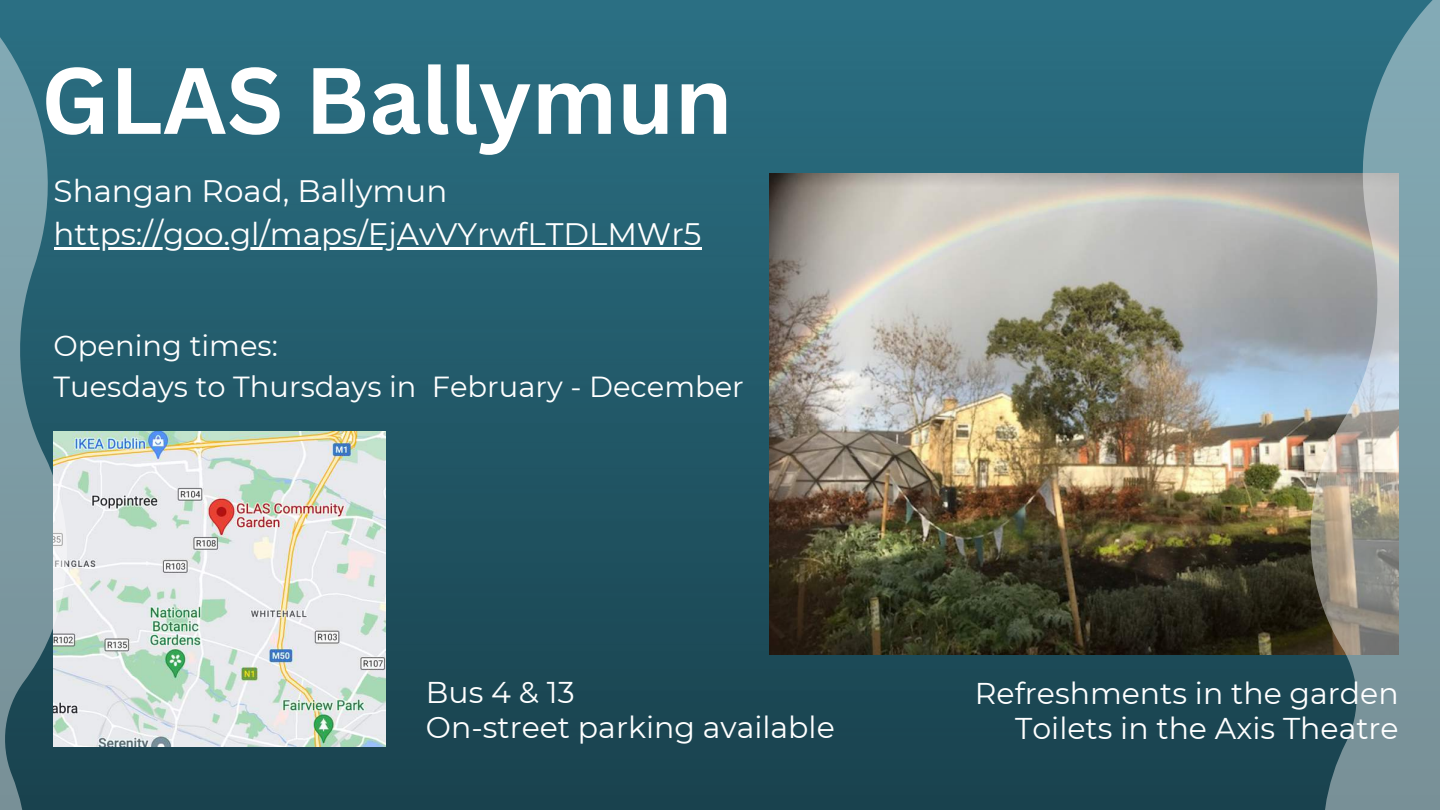
<style>
.page{position:relative;width:1440px;height:810px;background:#fff}
.page>*{position:absolute;margin:0;border:0;box-sizing:border-box;transform-origin:0 0}
.t1{font:700 92px "Canva Sans";color:#fff}
.t2{font:31px/42.8px "Montserrat";color:#fff}
.t3{font:30px/35.2px "Montserrat";color:#fff}
.t4{font:29px/40.5px "Montserrat";color:#fff}
</style>
<div class="page">
<img style="left:219px;top:0;width:989px;height:810px">
<img style="left:769px;top:174px;width:439px;height:481px">
<img style="left:1208px;top:0;width:232px;height:810px">
<img style="left:219px;top:432px;width:166px;height:314px">
<hr style="left:54px;top:247px;width:647px;height:3px;background:#fff">
<svg style="left:0;top:0;width:219px;height:810px;background:#668e97"></svg>
<h1 class="t1" style="left:41px;top:36px;width:693px">GLAS Ballymun</h1>
<p class="t2" style="left:54px;top:170px;width:649px">Shangan Road, Ballymun https://goo.gl/maps/EjAvVYrwfLTDLMWr5</p>
<p class="t4" style="left:54px;top:326px;width:692px">Opening times:<br>Tuesdays to Thursdays in February - December</p>
<p class="t3" style="left:426px;top:675px;width:410px">Bus 4 &amp; 13<br>On-street parking available</p>
<p class="t3" style="left:975px;top:675px;width:425px;text-align:right">Refreshments in the garden<br>Toilets in the Axis Theatre</p>
</div>
